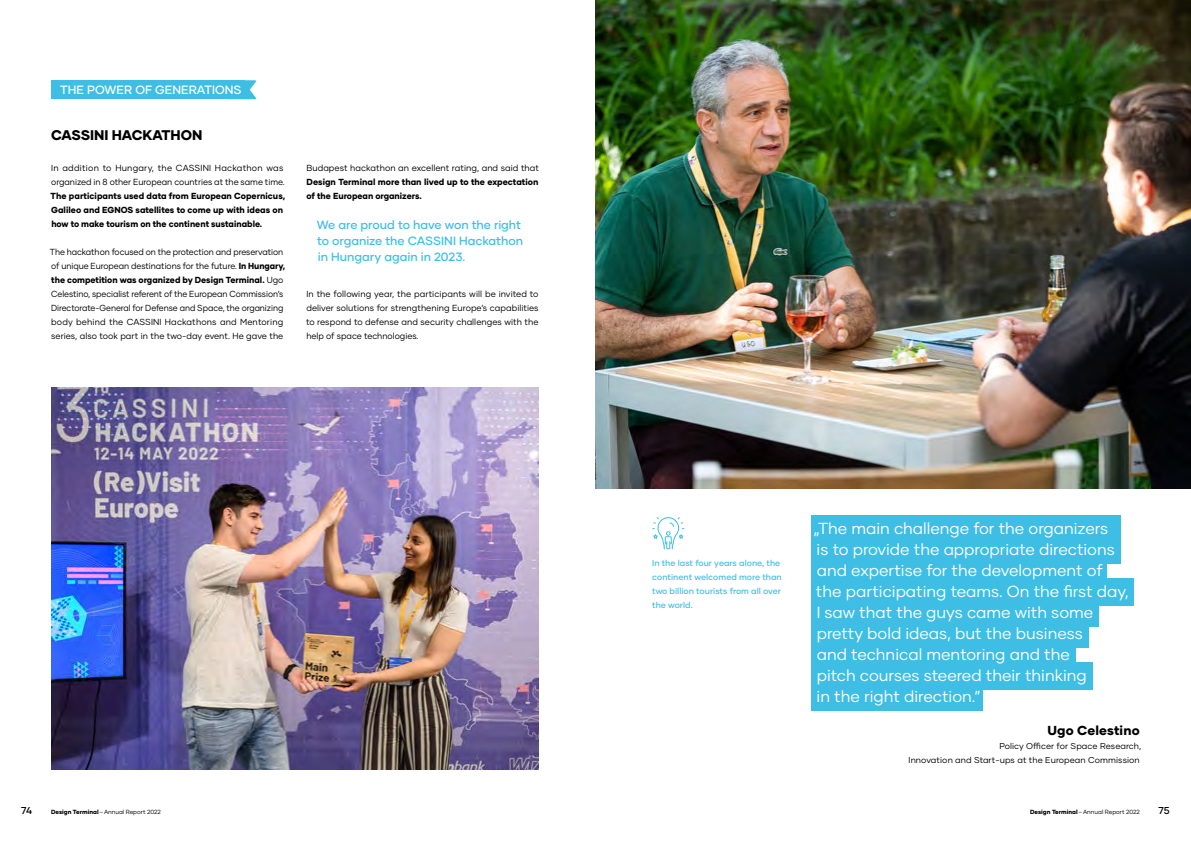
<style>
.page{position:relative;width:1191px;height:842px;background:#fff}
.page>*{position:absolute;margin:0;border:0;box-sizing:border-box;transform-origin:0 0}
.t1{font:16px/21px "Gilmer";color:#fff}
.t2{font:800 14px "Gilmer";color:#000}
.t3{font:800 13px "Gilmer";letter-spacing:.01em;color:#000}
.t4{font:500 12px/16px "Gilmer";letter-spacing:-.005em;color:#3ebee5}
.t5{font:500 12px "Gilmer";letter-spacing:.005em;color:#fff}
.t6{font:500 10px "Gilmer";color:#000}
.t7{font:8.8px/14px "Gilmer";letter-spacing:-.005em;color:#000;scale:.95 1}
.t8{font:8.8px/14px "Gilmer";letter-spacing:-.005em;color:#000}
.t9{font:800 8.8px/14px "Gilmer";color:#000}
.t10{font:500 8.5px/14px "Gilmer";letter-spacing:.005em;color:#3ebee5}
.t11{font:8.5px/14px "Gilmer";letter-spacing:.01em;color:#000;text-align:right}
.t12{font:6px "Gilmer";color:#000}
.s1{font-weight:800}
</style>
<div class="page">
<img style="left:595px;top:0;width:596px;height:489px">
<div style="left:811px;top:516px;width:309px;height:27px;background:#3ebee5"></div>
<div style="left:811px;top:537px;width:309px;height:27px;background:#3ebee5"></div>
<div style="left:811px;top:558px;width:295px;height:27px;background:#3ebee5"></div>
<div style="left:811px;top:579px;width:322px;height:27px;background:#3ebee5"></div>
<div style="left:811px;top:600px;width:287px;height:27px;background:#3ebee5"></div>
<div style="left:811px;top:621px;width:277px;height:27px;background:#3ebee5"></div>
<div style="left:811px;top:642px;width:264px;height:27px;background:#3ebee5"></div>
<div style="left:811px;top:663px;width:281px;height:27px;background:#3ebee5"></div>
<div style="left:811px;top:684px;width:171px;height:27px;background:#3ebee5"></div>
<img style="left:51px;top:387px;width:488px;height:382px">
<svg style="left:652px;top:517px;width:32px;height:32px"></svg>
<div style="left:51px;top:80px;width:193px;height:19px;background:#3ebee5"></div>
<svg style="left:244px;top:80px;width:12px;height:19px"></svg>
<h3 class="t5" style="left:60px;top:82px;width:183px">THE POWER OF GENERATIONS</h3>
<h2 class="t2" style="left:51px;top:127px;width:153px">CASSINI HACKATHON</h2>
<p class="t8" style="left:51px;top:161px;width:235px">In addition to Hungary, the CASSINI Hackathon was organized in 8 other European countries at the same time.</p>
<p class="t9" style="left:51px;top:189px;width:236px">The participants used data from European Copernicus,<br>Galileo and EGNOS satellites to come up with ideas on how to make tourism on the continent sustainable.</p>
<p class="t7" style="left:50px;top:245px;width:249px">The hackathon focused on the protection and preservation of unique European destinations for the future. <span class="s1">In Hungary, the competition was organized by Design Terminal.</span> Ugo Celestino, specialist referent of the European Commission’s Directorate-General for Defense and Space, the organizing body behind the CASSINI Hackathons and Mentoring series, also took part in the two-day event. He gave the</p>
<p class="t8" style="left:306px;top:161px;width:234px">Budapest hackathon an excellent rating, and said that</p>
<p class="t9" style="left:306px;top:175px;width:233px">Design Terminal more than lived up to the expectation of the European organizers.</p>
<h3 class="t4" style="left:317px;top:217px;width:208px">We are proud to have won the right to organize the CASSINI Hackathon in Hungary again in 2023.</h3>
<p class="t8" style="left:306px;top:287px;width:234px;text-align:justify">In the following year, the participants will be invited to deliver solutions for strengthening Europe’s capabilities to respond to defense and security challenges with the help of space technologies.</p>
<p class="t10" style="left:652px;top:556px;width:131px">In the last four years alone, the continent welcomed more than two billion tourists from all over the world.</p>
<p class="t1" style="left:813px;top:518px;width:317px">„The main challenge for the organizers<br>is to provide the appropriate directions and expertise for the development of the participating teams. On the first day, I saw that the guys came with some pretty bold ideas, but the business<br>and technical mentoring and the<br>pitch courses steered their thinking<br>in the right direction.”</p>
<h3 class="t3" style="left:1047px;top:722px;width:94px">Ugo Celestino</h3>
<p class="t11" style="left:908px;top:738px;width:234px">Policy Officer for Space Research,<br>Innovation and Start-ups at the European Commission</p>
<p class="t6" style="left:21px;top:804px;width:12px">74</p>
<p class="t12" style="left:51px;top:808px;width:111px"><span class="s1">Design Terminal</span>–Annual Report 2022</p>
<p class="t12" style="left:1030px;top:808px;width:111px"><span class="s1">Design Terminal</span>–Annual Report 2022</p>
<p class="t6" style="left:1158px;top:804px;width:13px">75</p>
</div>
